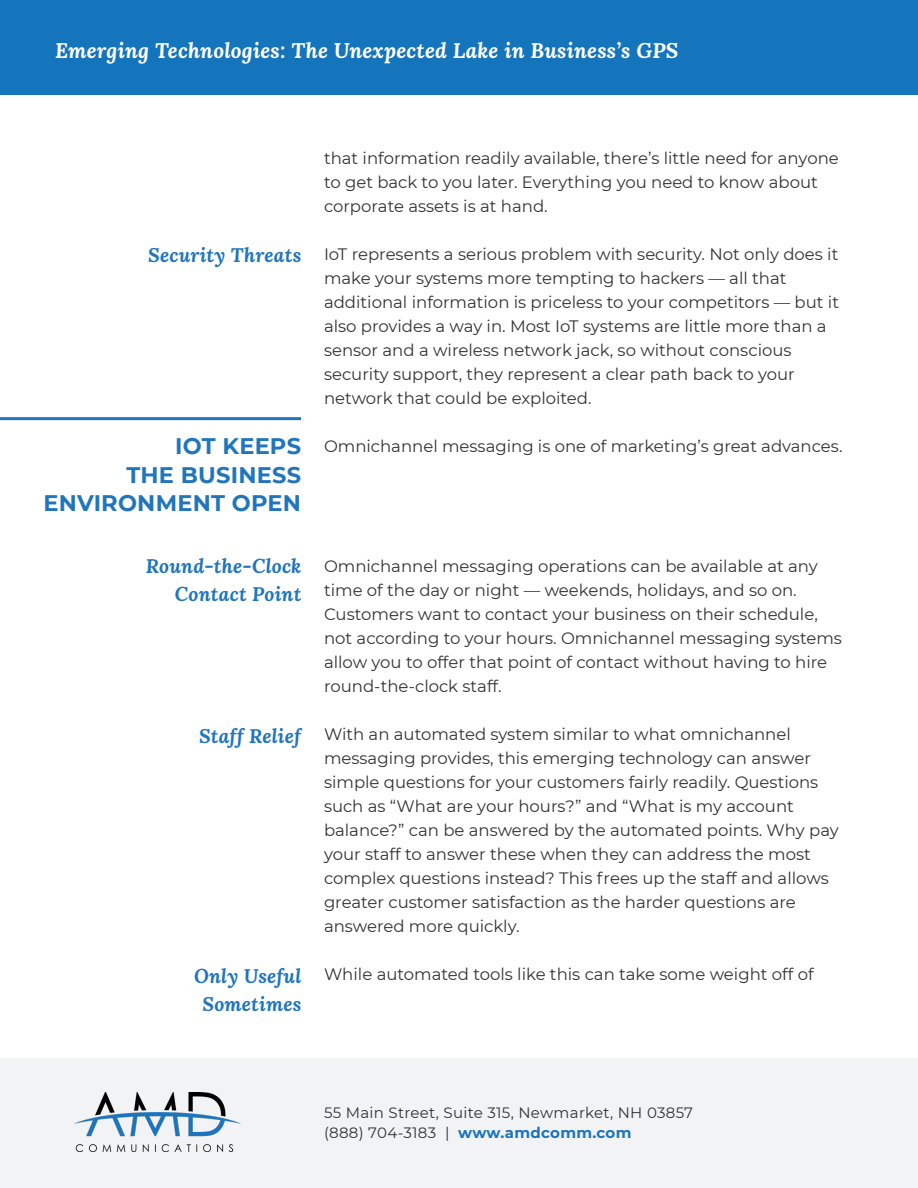
<style>
.page{position:relative;width:918px;height:1188px;background:#fff}
.page>*{position:absolute;margin:0;border:0;box-sizing:border-box;transform-origin:0 0}
.t1{font:700 22.5px/28.5px "Montserrat";letter-spacing:.01em;color:#2175bc;text-align:right}
.t2{font:italic 700 21px "Lora";letter-spacing:.01em;color:#fff}
.t3{font:italic 700 19.5px "Lora";letter-spacing:.01em;color:#2175bc}
.t4{font:16.5px/24px "Montserrat";color:#333}
.t5{font:15px/19.5px "Montserrat";letter-spacing:.02em;color:#333}
.s1{font-weight:700;color:#1c75bc}
</style>
<div class="page">
<div style="left:0;top:0;width:918px;height:94px;background:#1575bc"></div>
<div style="left:0;top:1058px;width:918px;height:130px;background:#f2f3f4"></div>
<img style="left:74px;top:1092px;width:167px;height:59px">
<hr style="left:0;top:417px;width:301px;height:3px;background:#2175bc">
<p class="t2" style="left:55px;top:36px;width:625px">Emerging Technologies: The Unexpected Lake in Business’s GPS</p>
<p class="t3" style="left:148px;top:241px;width:155px">Security Threats</p>
<p class="t1" style="left:43px;top:431px;width:259px">IOT KEEPS<br>THE BUSINESS<br>ENVIRONMENT OPEN</p>
<p class="t3" style="left:146px;top:552px;width:157px">Round-the-Clock</p>
<p class="t3" style="left:175px;top:580px;width:128px">Contact Point</p>
<p class="t3" style="left:199px;top:722px;width:103px">Staff Relief</p>
<p class="t3" style="left:194px;top:962px;width:109px">Only Useful</p>
<p class="t3" style="left:202px;top:990px;width:100px">Sometimes</p>
<p class="t4" style="left:324px;top:145px;width:516px">that information readily available, there’s little need for anyone to get back to you later. Everything you need to know about corporate assets is at hand.</p>
<p class="t4" style="left:324px;top:241px;width:517px">IoT represents a serious problem with security. Not only does it make your systems more tempting to hackers — all that additional information is priceless to your competitors — but it also provides a way in. Most IoT systems are little more than a sensor and a wireless network jack, so without conscious security support, they represent a clear path back to your network that could be exploited.</p>
<p class="t4" style="left:324px;top:433px;width:520px">Omnichannel messaging is one of marketing’s great advances.</p>
<p class="t4" style="left:324px;top:553px;width:519px">Omnichannel messaging operations can be available at any time of the day or night — weekends, holidays, and so on.<br>Customers want to contact your business on their schedule, not according to your hours. Omnichannel messaging systems allow you to offer that point of contact without having to hire round-the-clock staff.</p>
<p class="t4" style="left:324px;top:721px;width:516px">With an automated system similar to what omnichannel messaging provides, this emerging technology can answer simple questions for your customers fairly readily. Questions such as “What are your hours?” and “What is my account balance?” can be answered by the automated points. Why pay your staff to answer these when they can address the most complex questions instead? This frees up the staff and allows greater customer satisfaction as the harder questions are answered more quickly.</p>
<p class="t4" style="left:324px;top:961px;width:491px">While automated tools like this can take some weight off of</p>
<p class="t5" style="left:324px;top:1103px;width:371px">55 Main Street, Suite 315, Newmarket, NH 03857 (888) 704-3183 | <span class="s1">www.amdcomm.com</span></p>
</div>
